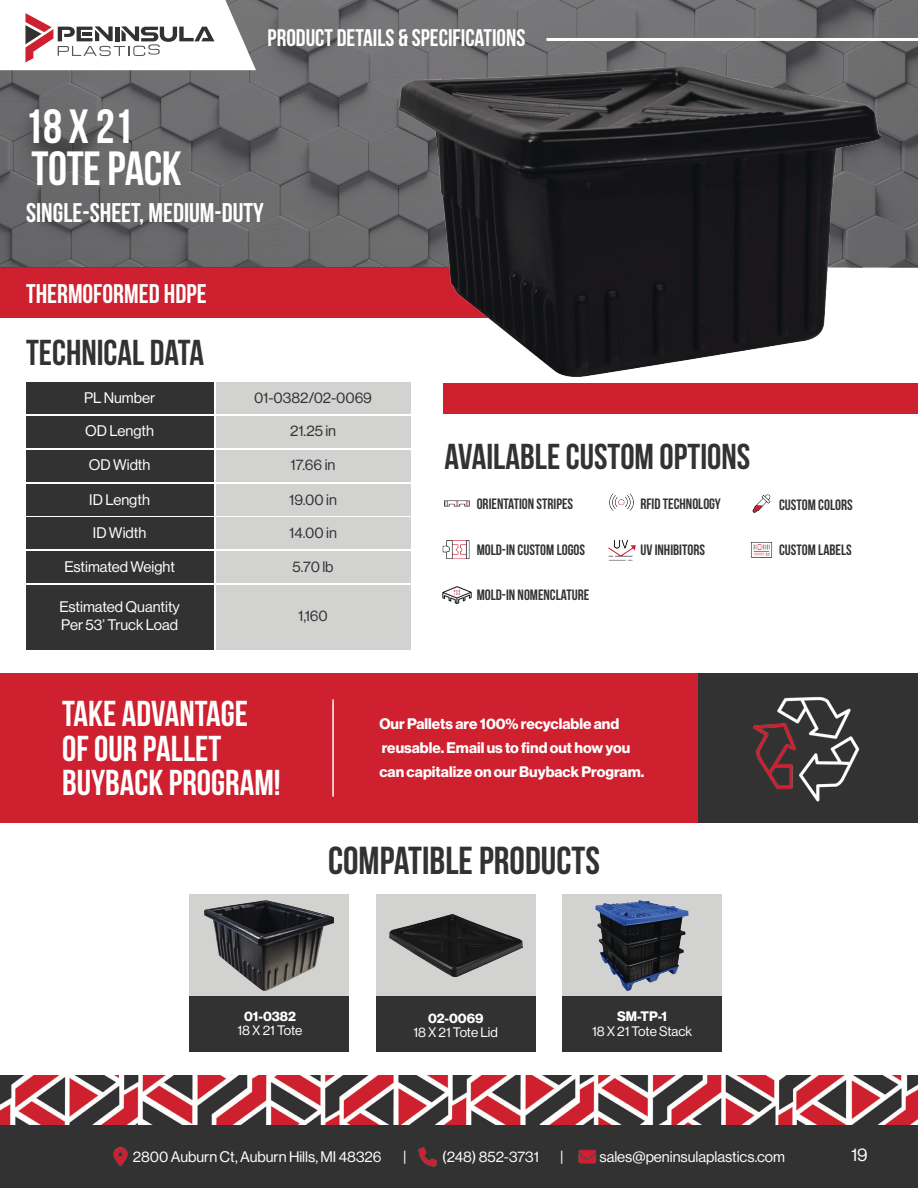
<style>
.page{position:relative;width:918px;height:1188px;background:#fff}
.page>*{position:absolute;margin:0;border:0;box-sizing:border-box;transform-origin:0 0}
.t1{font:700 48px "Bebas Neue";letter-spacing:-.01em;color:#fff}
.t2{font:700 39px "Bebas Neue";color:#333233}
.t3{font:700 36px "Bebas Neue";color:#fff}
.t4{font:700 36px "Bebas Neue";color:#333233}
.t5{font:700 27px "Bebas Neue";color:#fff}
.t6{font:700 24px "Bebas Neue";color:#fff}
.t7{font:18px "N Haas Grotesk DS Pro 55 Rg";color:#fff}
.t8{font:15px "N Haas Grotesk DS Pro 55 Rg";color:#fff}
.t9{font:700 15px "Bebas Neue";color:#333233}
.t10{font:15px/24px "N Haas Grotesk DS Pro 75 Bd";color:#fff}
.t11{font:15px "N Haas Grotesk DS Pro 55 Rg";color:#333233}
.t12{font:13.5px "N Haas Grotesk DS Pro 55 Rg";color:#fff}
.t13{font:13.5px "N Haas Grotesk DS Pro 75 Bd";color:#fff}
</style>
<div class="page">
<img style="left:0;top:1075px;width:918px;height:50px">
<div style="left:0;top:267px;width:589px;height:51px;background:#ce202f"></div>
<svg style="left:0;top:0;width:918px;height:267px;background:#6a696b"></svg>
<img style="left:399px;top:66px;width:482px;height:311px">
<hr style="left:546px;top:38px;width:372px;height:3px;background:#fff">
<div style="left:26px;top:382px;width:187px;height:32px;background:#333233"></div>
<div style="left:26px;top:416px;width:187px;height:31px;background:#333233"></div>
<div style="left:216px;top:382px;width:194px;height:32px;background:#d2d2d1"></div>
<div style="left:216px;top:416px;width:194px;height:31px;background:#d2d2d1"></div>
<div style="left:26px;top:450px;width:187px;height:32px;background:#333233"></div>
<div style="left:26px;top:518px;width:187px;height:31px;background:#333233"></div>
<div style="left:26px;top:484px;width:187px;height:31px;background:#333233"></div>
<div style="left:26px;top:551px;width:187px;height:32px;background:#333233"></div>
<div style="left:216px;top:450px;width:194px;height:32px;background:#d2d2d1"></div>
<div style="left:216px;top:518px;width:194px;height:31px;background:#d2d2d1"></div>
<div style="left:216px;top:484px;width:194px;height:31px;background:#d2d2d1"></div>
<div style="left:216px;top:551px;width:194px;height:32px;background:#d2d2d1"></div>
<div style="left:26px;top:585px;width:187px;height:65px;background:#333233"></div>
<div style="left:216px;top:585px;width:194px;height:65px;background:#d2d2d1"></div>
<div style="left:190px;top:894px;width:159px;height:139px;background:#d2d2d1"></div>
<div style="left:190px;top:997px;width:159px;height:55px;background:#333233"></div>
<div style="left:376px;top:894px;width:159px;height:139px;background:#d2d2d1"></div>
<div style="left:376px;top:997px;width:159px;height:55px;background:#333233"></div>
<div style="left:562px;top:894px;width:160px;height:139px;background:#d2d2d1"></div>
<div style="left:562px;top:997px;width:160px;height:55px;background:#333233"></div>
<img style="left:205px;top:900px;width:129px;height:91px">
<img style="left:389px;top:914px;width:133px;height:63px">
<img style="left:595px;top:900px;width:94px;height:91px">
<div style="left:443px;top:383px;width:475px;height:31px;background:#ce202f"></div>
<div style="left:0;top:674px;width:703px;height:149px;background:#ce202f"></div>
<hr style="left:332px;top:699px;width:2px;height:98px;background:#fff">
<div style="left:699px;top:674px;width:219px;height:149px;background:#333233"></div>
<img style="left:753px;top:696px;width:107px;height:106px">
<img style="left:608px;top:540px;width:28px;height:21px">
<img style="left:609px;top:493px;width:25px;height:18px">
<img style="left:751px;top:542px;width:21px;height:16px">
<img style="left:752px;top:494px;width:19px;height:19px">
<img style="left:442px;top:586px;width:30px;height:18px">
<img style="left:444px;top:500px;width:26px;height:7px">
<img style="left:442px;top:540px;width:28px;height:19px">
<div style="left:0;top:1125px;width:918px;height:63px;background:#333233"></div>
<svg style="left:0;top:0;width:256px;height:70px"></svg>
<img style="left:113px;top:1147px;width:15px;height:19px">
<img style="left:418px;top:1147px;width:19px;height:20px">
<img style="left:578px;top:1150px;width:19px;height:14px">
<p class="t1" style="left:25px;top:100px;width:110px">18 X 21</p>
<p class="t1" style="left:32px;top:142px;width:152px">TOTE PACK</p>
<p class="t6" style="left:268px;top:25px;width:259px">PRODUCT DETAILS &amp; SPECIFICATIONS</p>
<p class="t5" style="left:26px;top:198px;width:239px">SINGLE-SHEET, MEDIUM-DUTY</p>
<p class="t5" style="left:26px;top:279px;width:182px">THERMOFORMED HDPE</p>
<p class="t4" style="left:26px;top:333px;width:179px">TECHNICAL DATA</p>
<p class="t8" style="left:84px;top:389px;width:73px">PL Number</p>
<p class="t11" style="left:254px;top:389px;width:119px">01-0382/02-0069</p>
<p class="t8" style="left:85px;top:423px;width:70px">OD Length</p>
<p class="t11" style="left:290px;top:423px;width:48px">21.25 in</p>
<p class="t8" style="left:89px;top:456px;width:63px">OD Width</p>
<p class="t11" style="left:291px;top:456px;width:46px">17.66 in</p>
<p class="t8" style="left:89px;top:491px;width:62px">ID Length</p>
<p class="t11" style="left:289px;top:491px;width:49px">19.00 in</p>
<p class="t8" style="left:93px;top:524px;width:55px">ID Width</p>
<p class="t11" style="left:289px;top:524px;width:49px">14.00 in</p>
<p class="t8" style="left:64px;top:559px;width:112px">Estimated Weight</p>
<p class="t11" style="left:293px;top:559px;width:42px">5.70 lb</p>
<p class="t8" style="left:59px;top:599px;width:122px">Estimated Quantity</p>
<p class="t8" style="left:61px;top:617px;width:118px">Per 53’ Truck Load</p>
<p class="t11" style="left:298px;top:608px;width:31px">1,160</p>
<p class="t4" style="left:445px;top:437px;width:307px">AVAILABLE CUSTOM OPTIONS</p>
<p class="t9" style="left:477px;top:496px;width:98px">ORIENTATION STRIPES</p>
<p class="t9" style="left:477px;top:542px;width:110px">MOLD-IN CUSTOM LOGOS</p>
<p class="t9" style="left:477px;top:587px;width:114px">MOLD-IN NOMENCLATURE</p>
<p class="t9" style="left:640px;top:496px;width:82px">RFID TECHNOLOGY</p>
<p class="t9" style="left:779px;top:496px;width:75px">CUSTOM COLORS</p>
<p class="t9" style="left:779px;top:542px;width:74px">CUSTOM LABELS</p>
<p class="t9" style="left:640px;top:542px;width:66px">UV INHIBITORS</p>
<p class="t3" style="left:62px;top:694px;width:188px">TAKE ADVANTAGE</p>
<p class="t3" style="left:62px;top:729px;width:161px">OF OUR PALLET</p>
<p class="t3" style="left:62px;top:763px;width:220px">BUYBACK PROGRAM!</p>
<p class="t10" style="left:379px;top:712px;width:241px">Our Pallets are 100% recyclable and</p>
<p class="t10" style="left:379px;top:736px;width:266px">reusable. Email us to find out how you can capitalize on our Buyback Program.</p>
<p class="t2" style="left:328px;top:839px;width:273px">COMPATIBLE PRODUCTS</p>
<p class="t13" style="left:244px;top:1008px;width:53px">01-0382</p>
<p class="t12" style="left:238px;top:1023px;width:66px">18 X 21 Tote</p>
<p class="t13" style="left:428px;top:1010px;width:57px">02-0069</p>
<p class="t12" style="left:413px;top:1024px;width:86px">18 X 21 Tote Lid</p>
<p class="t13" style="left:617px;top:1009px;width:51px">SM-TP-1</p>
<p class="t12" style="left:592px;top:1023px;width:102px">18 X 21 Tote Stack</p>
<p class="t8" style="left:133px;top:1148px;width:250px">2800 Auburn Ct, Auburn Hills, MI 48326</p>
<p class="t8" style="left:403px;top:1148px;width:5px">|</p>
<p class="t8" style="left:442px;top:1148px;width:98px">(248) 852-3731</p>
<p class="t8" style="left:560px;top:1148px;width:5px">|</p>
<p class="t8" style="left:599px;top:1148px;width:187px">sales@peninsulaplastics.com</p>
<p class="t7" style="left:851px;top:1145px;width:18px">19</p>
</div>
